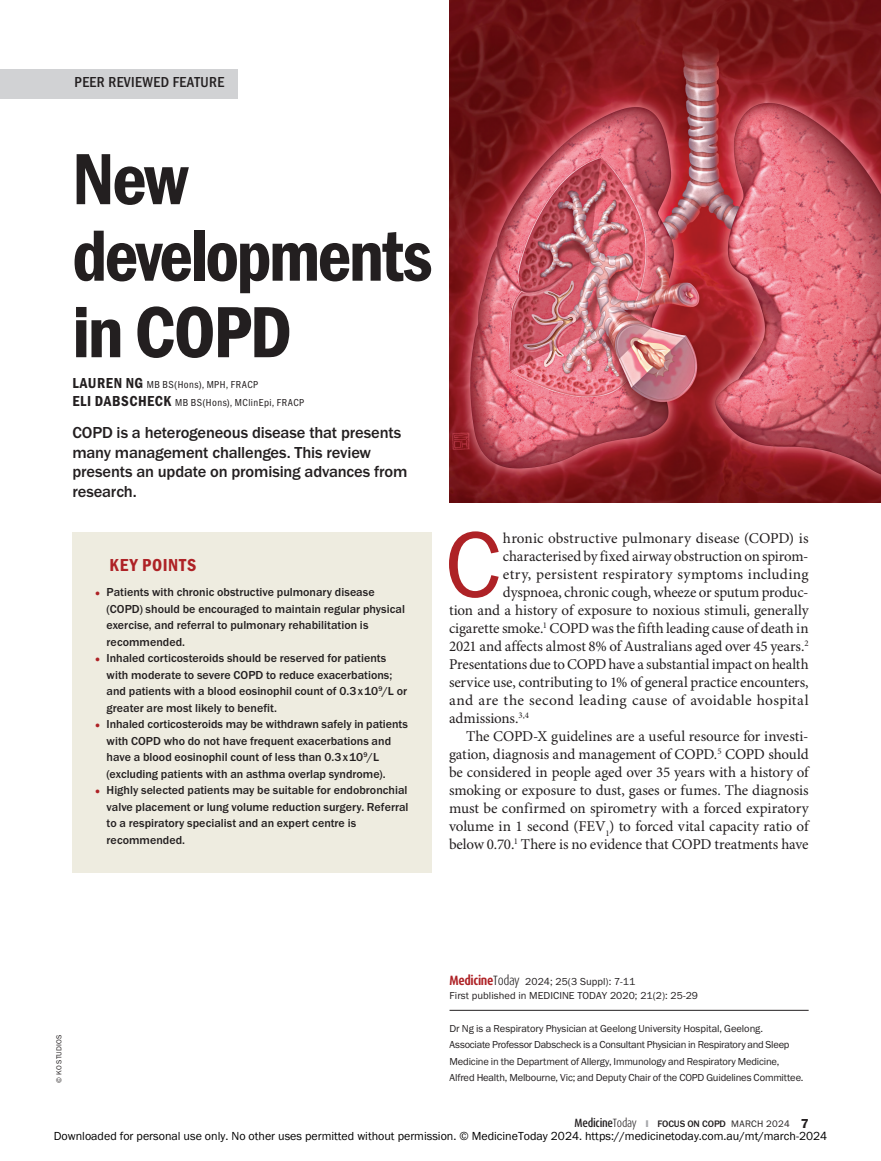
<style>
.page{position:relative;width:881px;height:1161px;background:#fff}
.page>*{position:absolute;margin:0;border:0;box-sizing:border-box;transform-origin:0 0}
.Article_Text_Drop_Cap{font:96px "Franklin Gothic URW Boo";color:#ae2226}
.Article_Head_1{font:75px/76.5px "Franklin Gothic URW Con Dem";letter-spacing:-.035em;color:#231f20}
.KeyPoints_Head{font:18px "Franklin Gothic URW Con Dem";letter-spacing:.045em;color:#ae2226}
.Article_Deck{font:500 16.5px/19.5px "Franklin Gothic URW";letter-spacing:-.01em;color:#231f20}
.Article_Text_Drop_Cap-2{font:15px "Minion Pro";letter-spacing:-.005em;color:#231f20}
.Article_Text{font:15px/18px "Minion Pro";letter-spacing:-.01em;color:#231f20;text-align:justify}
.Article_Text_Drop_Cap-3{font:15px "Minion Pro";letter-spacing:.02em;color:#231f20}
.Article_Text_Drop_Cap-4{font:15px "Minion Pro";letter-spacing:.015em;color:#231f20}
.t1{font:500 15px "Franklin Gothic URW Con";letter-spacing:.025em;color:#231f20}
.t2{font:500 12px/16.5px "Franklin Gothic URW";color:#231f20}
.t3{font:12px "Franklin Gothic URW Boo";color:#000}
.Author_Bio{font:10.5px/16.5px "Franklin Gothic URW Boo";letter-spacing:-.015em;color:#231f20}
.Author_Bio-2{font:10.5px "Franklin Gothic URW Boo";letter-spacing:.005em;color:#231f20}
.Author_Name{font:10.5px "Franklin Gothic URW Con Boo";letter-spacing:.045em;color:#231f20}
.t4{font:500 9.75px "Franklin Gothic URW";letter-spacing:-.01em;color:#231f20}
.t5{font:7.5px "Franklin Gothic URW Boo";letter-spacing:.02em;color:#231f20}
.s1{font-family:"Franklin Gothic URW Con Dem";font-size:15px}
.s2{font-family:"Franklin Gothic URW Dem";font-weight:400;font-size:13.5px;color:#ae2226}
.s3{font-family:"Dax Condensed";font-weight:700;font-size:13.5px;color:#ae2226}
.s4{font-family:"Dax Condensed";font-weight:300;font-size:13.5px}
.s5{font-family:"Dax Condensed";font-size:12px}
.s6{font-family:"Dax Condensed";font-weight:300;font-size:12px}
.s7{color:#a8a9ad}
.s8{font-family:"Franklin Gothic URW Boo";font-weight:400}
.s9{font-family:"Franklin Gothic URW Dem";font-weight:400;font-size:13.5px}
</style>
<div class="page">
<hr style="left:449px;top:1010px;width:359px;height:1px;background:#231f20">
<img style="left:449px;top:0;width:431px;height:502px">
<div style="left:72px;top:532px;width:359px;height:340px;background:#eeece0"></div>
<div style="left:0;top:69px;width:237px;height:30px;background:#d1d2d4"></div>
<p class="t1" style="left:75px;top:72px;width:151px">PEER REVIEWED FEATURE</p>
<p class="Article_Head_1" style="left:72px;top:138px;width:361px">New developments in COPD</p>
<p class="Author_Name" style="left:72px;top:378px;width:187px"><span class="s1">LAUREN NG</span> MB BS(Hons), MPH, FRACP</p>
<p class="Author_Name" style="left:72px;top:396px;width:233px"><span class="s1">ELI DABSCHECK</span> MB BS(Hons), MClinEpi, FRACP</p>
<p class="Article_Deck" style="left:72px;top:423px;width:336px">COPD is a heterogeneous disease that presents many management challenges. This review presents an update on promising advances from research.</p>
<p class="KeyPoints_Head" style="left:109px;top:553px;width:88px">KEY POINTS</p>
<p class="t2" style="left:107px;top:584px;width:300px;text-indent:-13px"><span class="s2">•</span> Patients with chronic obstructive pulmonary disease (COPD) should be encouraged to maintain regular physical exercise, and referral to pulmonary rehabilitation is recommended.</p>
<p class="t2" style="left:107px;top:650px;width:302px;text-indent:-13px"><span class="s2">•</span> Inhaled corticosteroids should be reserved for patients with moderate to severe COPD to reduce exacerbations; and patients with a blood eosinophil count of 0.3x10<sup>9</sup>/L or greater are most likely to benefit.</p>
<p class="t2" style="left:107px;top:716px;width:303px;text-indent:-13px"><span class="s2">•</span> Inhaled corticosteroids may be withdrawn safely in patients with COPD who do not have frequent exacerbations and have a blood eosinophil count of less than 0.3x10<sup>9</sup>/L (excluding patients with an asthma overlap syndrome).</p>
<p class="t2" style="left:107px;top:782px;width:303px;text-indent:-13px"><span class="s2">•</span> Highly selected patients may be suitable for endobronchial valve placement or lung volume reduction surgery. Referral to a respiratory specialist and an expert centre is recommended.</p>
<p class="Article_Text_Drop_Cap" style="left:445px;top:505px;width:57px">C</p>
<p class="Article_Text_Drop_Cap-2" style="left:503px;top:529px;width:307px">hronic obstructive pulmonary disease (COPD) is</p>
<p class="Article_Text_Drop_Cap-2" style="left:503px;top:547px;width:307px">characterised by fixed airway obstruction on spirom-</p>
<p class="Article_Text_Drop_Cap-4" style="left:503px;top:565px;width:307px">etry, persistent respiratory symptoms including</p>
<p class="Article_Text_Drop_Cap-2" style="left:503px;top:583px;width:307px">dyspnoea, chronic cough, wheeze or sputum produc-</p>
<p class="Article_Text_Drop_Cap-2" style="left:449px;top:601px;width:361px">tion and a history of exposure to noxious stimuli, generally</p>
<p class="Article_Text_Drop_Cap-2" style="left:449px;top:619px;width:361px">cigarette smoke.<sup>1</sup> COPD was the fifth leading cause of death in</p>
<p class="Article_Text_Drop_Cap-2" style="left:449px;top:637px;width:361px">2021 and affects almost 8% of Australians aged over 45 years.<sup>2</sup></p>
<p class="Article_Text_Drop_Cap-2" style="left:449px;top:655px;width:361px">Presentations due to COPD have a substantial impact on health</p>
<p class="Article_Text_Drop_Cap-2" style="left:449px;top:673px;width:361px">service use, contributing to 1% of general practice encounters,</p>
<p class="Article_Text_Drop_Cap-3" style="left:449px;top:691px;width:361px">and are the second leading cause of avoidable hospital</p>
<p class="Article_Text_Drop_Cap-2" style="left:449px;top:709px;width:81px">admissions.<sup>3,4</sup></p>
<p class="Article_Text" style="left:449px;top:727px;width:361px;text-indent:17px">The COPD-X guidelines are a useful resource for investi&shy;gation, diagnosis and management of COPD.<sup>5</sup> COPD should be considered in people aged over 35 years with a history of smoking or exposure to dust, gases or fumes. The diagnosis must be confirmed on spirometry with a forced expiratory volume in 1 second (FEV<sub>1</sub>) to forced vital capacity ratio of below 0.70.<sup>1</sup> There is no evidence that COPD treatments have</p>
<p class="t5" style="left:54px;top:1083px;width:50px;rotate:-90deg">© KO STUDIOS</p>
<p class="Author_Bio-2" style="left:449px;top:975px;width:187px"><span class="s3">Medicine</span><span class="s4">Today</span> 2024; 25(3 Suppl): 7-11</p>
<p class="Author_Bio-2" style="left:449px;top:988px;width:250px">First published in MEDICINE TODAY 2020; 21(2): 25-29</p>
<p class="Author_Bio" style="left:449px;top:1020px;width:355px">Dr Ng is a Respiratory Physician at Geelong University Hospital, Geelong.<br>Associate Professor Dabscheck is a Consultant Physician in Respiratory and Sleep Medicine in the Department of Allergy, Immunology and Respiratory Medicine, Alfred Health, Melbourne, Vic; and Deputy Chair of the COPD Guidelines Committee.</p>
<p class="t4" style="left:574px;top:1118px;width:235px"><span class="s5">Medicine</span><span class="s6">Today</span> <span class="s7">❙</span> FOCUS ON COPD <span class="s8">MARCH 2024</span> <span class="s9">7</span></p>
<p class="t3" style="left:54px;top:1128px;width:774px">Downloaded for personal use only. No other uses permitted without permission. © MedicineToday 2024. https://medicinetoday.com.au/mt/march-2024</p>
</div>
